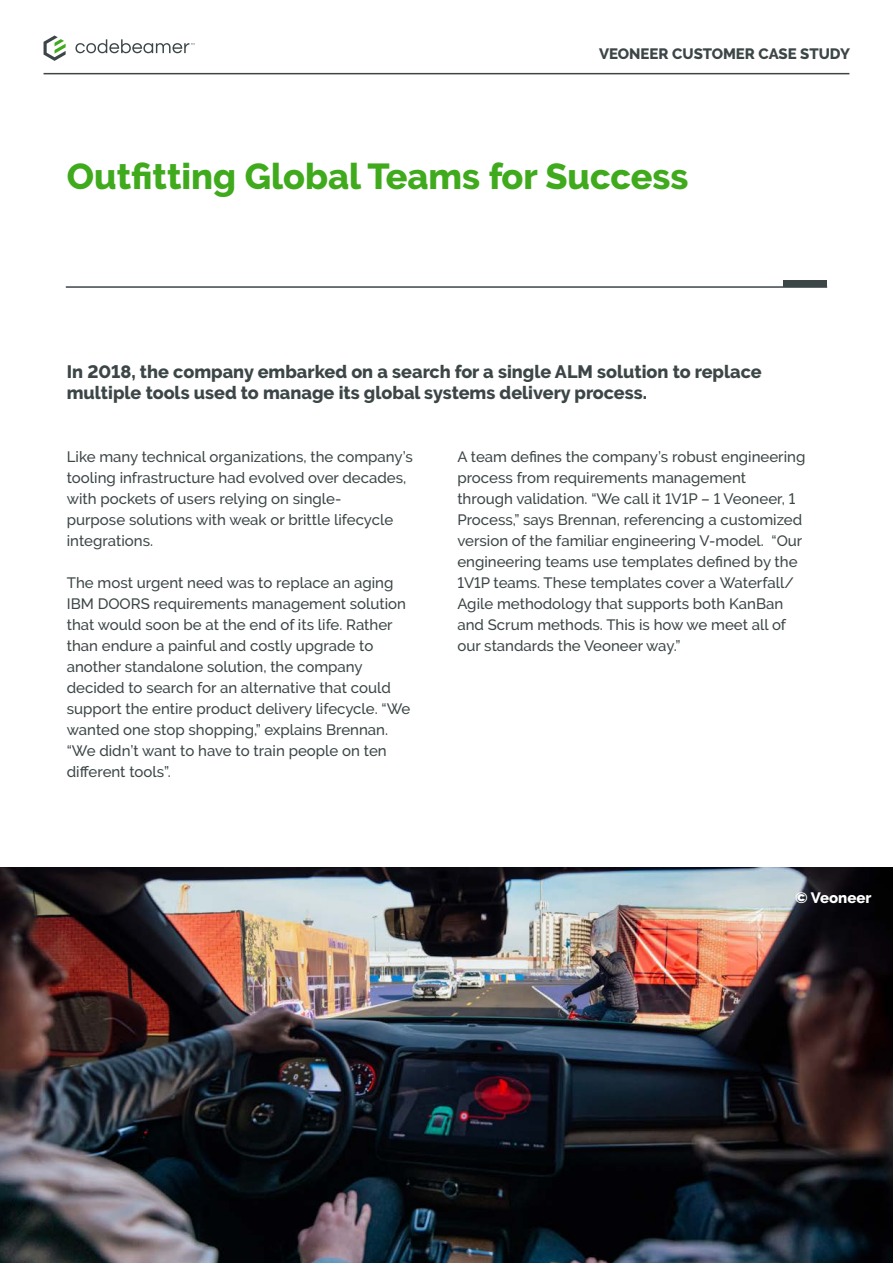
<style>
.page{position:relative;width:893px;height:1263px;background:#fff}
.page>*{position:absolute;margin:0;border:0;box-sizing:border-box;transform-origin:0 0}
.t1{font:800 36px "PTC Raleway";color:#40aa1d}
.t2{font:800 18px/21px "PTC Raleway";color:#3d4647}
.t3{font:500 15px/21px "PTC Raleway";color:#3d4647}
.t4{font:800 15px "PTC Raleway";color:#3d4647}
.t5{font:800 15px "PTC Raleway";color:#fff}
</style>
<div class="page">
<hr style="left:44px;top:73px;width:805px;height:1px;background:#3d4647">
<hr style="left:66px;top:286px;width:761px;height:2px;background:#3d4647">
<svg style="left:75px;top:39px;width:119px;height:14px"></svg>
<svg style="left:44px;top:36px;width:22px;height:25px"></svg>
<div style="left:784px;top:281px;width:43px;height:6px;background:#3d4647"></div>
<img style="left:0;top:868px;width:893px;height:395px">
<p class="t4" style="left:599px;top:45px;width:252px">VEONEER CUSTOMER CASE STUDY</p>
<h1 class="t1" style="left:67px;top:156px;width:623px">Outfitting Global Teams for Success</h1>
<p class="t2" style="left:67px;top:361px;width:696px">In 2018, the company embarked on a search for a single ALM solution to replace multiple tools used to manage its global systems delivery process.</p>
<p class="t3" style="left:67px;top:446px;width:348px">Like many technical organizations, the company’s tooling infrastructure had evolved over decades, with pockets of users relying on single-<br>purpose solutions with weak or brittle lifecycle integrations.</p>
<p class="t3" style="left:67px;top:572px;width:345px">The most urgent need was to replace an aging IBM DOORS requirements management solution that would soon be at the end of its life. Rather than endure a painful and costly upgrade to another standalone solution, the company decided to search for an alternative that could support the entire product delivery lifecycle. “We wanted one stop shopping,” explains Brennan. “We didn’t want to have to train people on ten different tools”.</p>
<p class="t3" style="left:457px;top:446px;width:350px">A team defines the company’s robust engineering process from requirements management through validation. “We call it 1V1P – 1 Veoneer, 1<br>Process,” says Brennan, referencing a customized version of the familiar engineering V-model. “Our engineering teams use templates defined by the 1V1P teams. These templates cover a Waterfall/ Agile methodology that supports both KanBan and Scrum methods. This is how we meet all of our standards the Veoneer way.”</p>
<p class="t5" style="left:795px;top:889px;width:78px">© Veoneer</p>
</div>
